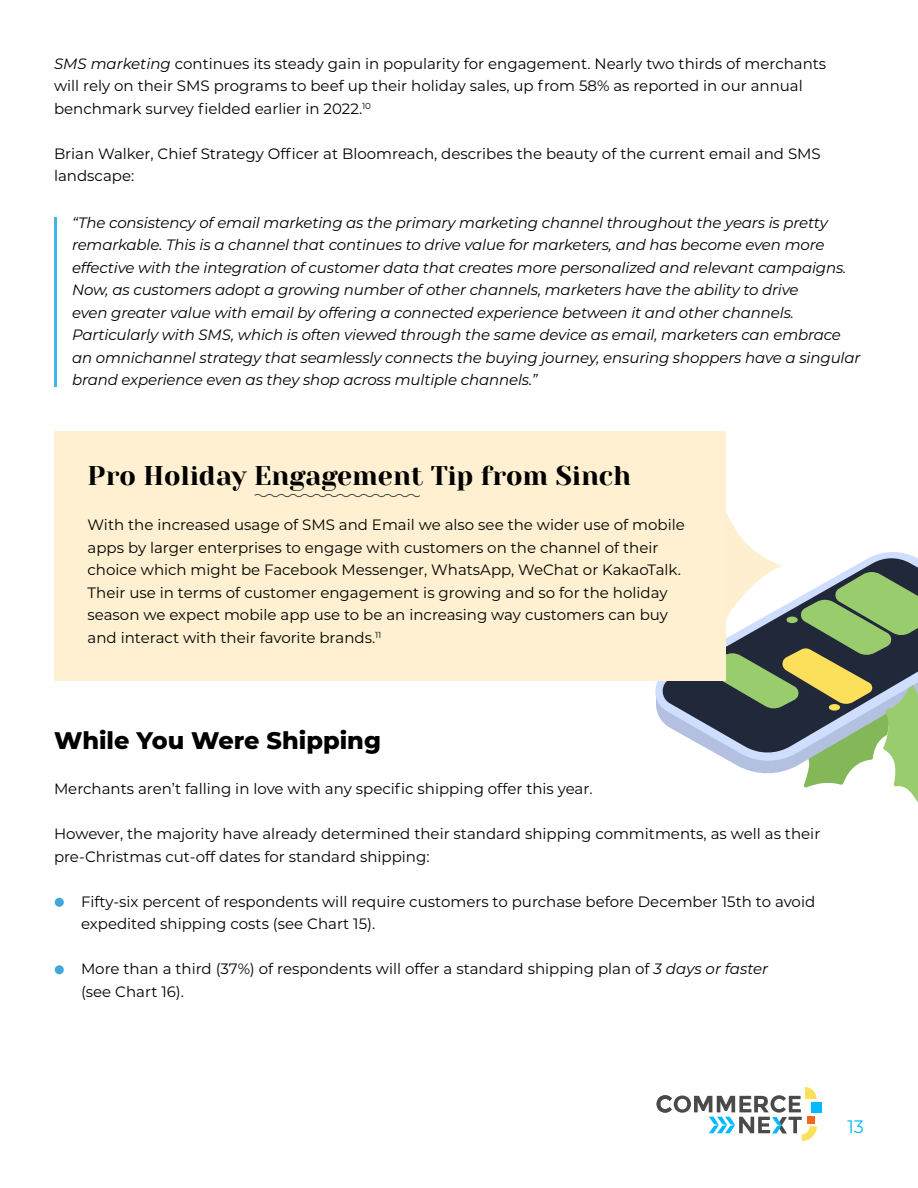
<style>
.page{position:relative;width:918px;height:1188px;background:#fff}
.page>*{position:absolute;margin:0;border:0;box-sizing:border-box;transform-origin:0 0}
.t1{font:27px "Yeseva One";color:#000}
.t2{font:800 24px "Montserrat";color:#000}
.t3{font:18px "Montserrat";color:#00b9ff}
.t4{font:15px/22.5px "Montserrat";color:#000}
.t5{font:italic 15px/22.5px "Montserrat";letter-spacing:-.01em;color:#000}
.s1{font-style:italic}
</style>
<div class="page">
<hr style="left:54px;top:217px;width:3px;height:170px;background:#42b5e6">
<div style="left:54px;top:432px;width:671px;height:249px;background:#fef0d0"></div>
<div style="left:811px;top:1102px;width:11px;height:11px;background:#00b9ff"></div>
<svg style="left:657px;top:1087px;width:160px;height:54px"></svg>
<div style="left:55px;top:898px;width:9px;height:9px;background:#42a8d9;border-radius:50%"></div>
<div style="left:55px;top:965px;width:9px;height:9px;background:#42a8d9;border-radius:50%"></div>
<svg style="left:254px;top:494px;width:166px;height:4px"></svg>
<svg style="left:656px;top:510px;width:262px;height:293px"></svg>
<p class="t4" style="left:54px;top:51px;width:774px"><span class="s1">SMS marketing</span> continues its steady gain in popularity for engagement. Nearly two thirds of merchants will rely on their SMS programs to beef up their holiday sales, up from 58% as reported in our annual benchmark survey fielded earlier in 2022.<sup>10</sup></p>
<p class="t4" style="left:54px;top:141px;width:768px">Brian Walker, Chief Strategy Officer at Bloomreach, describes the beauty of the current email and SMS landscape:</p>
<p class="t5" style="left:72px;top:211px;width:790px">“The consistency of email marketing as the primary marketing channel throughout the years is pretty remarkable. This is a channel that continues to drive value for marketers, and has become even more effective with the integration of customer data that creates more personalized and relevant campaigns.<br>Now, as customers adopt a growing number of other channels, marketers have the ability to drive<br>even greater value with email by offering a connected experience between it and other channels.<br>Particularly with SMS, which is often viewed through the same device as email, marketers can embrace an omnichannel strategy that seamlessly connects the buying journey, ensuring shoppers have a singular brand experience even as they shop across multiple channels.”</p>
<h1 class="t1" style="left:88px;top:456px;width:545px">Pro Holiday Engagement Tip from Sinch</h1>
<p class="t4" style="left:88px;top:513px;width:599px">With the increased usage of SMS and Email we also see the wider use of mobile apps by larger enterprises to engage with customers on the channel of their choice which might be Facebook Messenger, WhatsApp, WeChat or KakaoTalk.<br>Their use in terms of customer engagement is growing and so for the holiday season we expect mobile app use to be an increasing way customers can buy and interact with their favorite brands.<sup>11</sup></p>
<h2 class="t2" style="left:54px;top:723px;width:329px">While You Were Shipping</h2>
<p class="t4" style="left:54px;top:777px;width:540px">Merchants aren’t falling in love with any specific shipping offer this year.</p>
<p class="t4" style="left:54px;top:822px;width:768px">However, the majority have already determined their standard shipping commitments, as well as their pre-Christmas cut-off dates for standard shipping:</p>
<p class="t4" style="left:81px;top:890px;width:736px">Fifty-six percent of respondents will require customers to purchase before December 15th to avoid expedited shipping costs (see Chart 15).</p>
<p class="t4" style="left:81px;top:957px;width:689px">More than a third (37%) of respondents will offer a standard shipping plan of <span class="s1">3 days or faster </span>(see Chart 16).</p>
<p class="t3" style="left:847px;top:1114px;width:18px">13</p>
</div>
